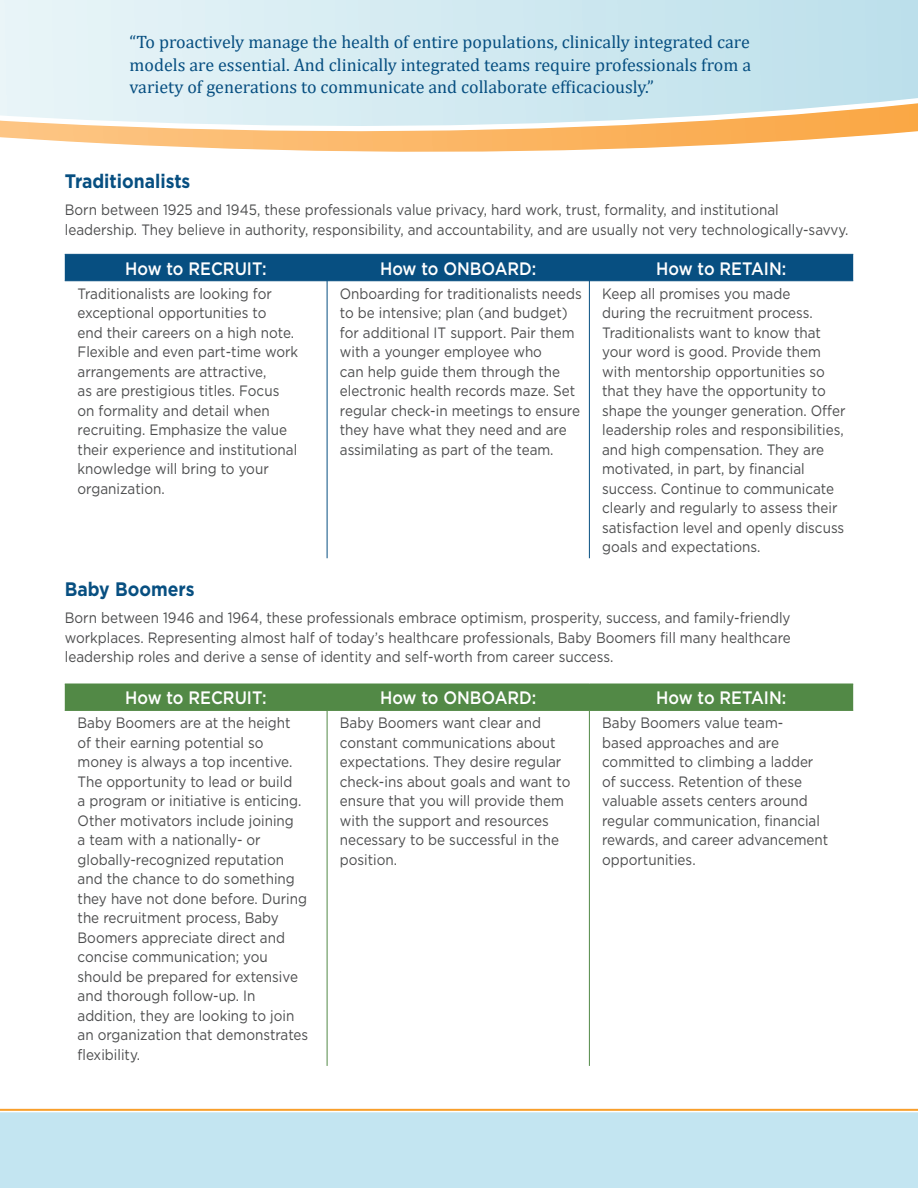
<style>
.page{position:relative;width:918px;height:1188px;background:#fff}
.page>*{position:absolute;margin:0;border:0;box-sizing:border-box;transform-origin:0 0}
.t1{font:700 19.5px "Gotham";color:#074f81;scale:.9 1}
.t2{font:18px/22.5px "Cambria";color:#074f81;text-align:justify}
.t3{font:500 18px "Gotham";color:#fff;scale:.9 1}
.t4{font:15px/19.5px "Gotham";color:#4b4c4d;scale:.9 1}
</style>
<div class="page">
<div style="left:0;top:1112px;width:918px;height:76px;background:#c3e5f1"></div>
<svg style="left:0;top:1108px;width:918px;height:3px;background:#fabe71"></svg>
<svg style="left:0;top:0;width:918px;height:152px;background:#dce4de"></svg>
<div style="left:65px;top:254px;width:788px;height:26px;background:#074f81"></div>
<hr style="left:65px;top:280px;width:262px;height:1px;background:#074f81">
<hr style="left:327px;top:280px;width:262px;height:1px;background:#074f81">
<hr style="left:327px;top:281px;width:1px;height:277px;background:#074f81">
<hr style="left:589px;top:280px;width:264px;height:1px;background:#074f81">
<hr style="left:589px;top:281px;width:1px;height:277px;background:#074f81">
<div style="left:65px;top:684px;width:788px;height:26px;background:#528946"></div>
<hr style="left:65px;top:710px;width:262px;height:1px;background:#528946">
<hr style="left:327px;top:710px;width:262px;height:1px;background:#528946">
<hr style="left:327px;top:711px;width:1px;height:355px;background:#528946">
<hr style="left:589px;top:710px;width:264px;height:1px;background:#528946">
<hr style="left:589px;top:711px;width:1px;height:355px;background:#528946">
<p class="t2" style="left:130px;top:31px;width:623px">“To proactively manage the health of entire populations, clinically integrated care models are essential. And clinically integrated teams require professionals from a variety of generations to communicate and collaborate efficaciously.”</p>
<h1 class="t1" style="left:65px;top:168px;width:141px">Traditionalists</h1>
<p class="t4" style="left:65px;top:200px;width:872px">Born between 1925 and 1945, these professionals value privacy, hard work, trust, formality, and institutional leadership. They believe in authority, responsibility, and accountability, and are usually not very technologically-savvy.</p>
<p class="t3" style="left:125px;top:257px;width:159px">How to RECRUIT:</p>
<p class="t3" style="left:380px;top:257px;width:175px">How to ONBOARD:</p>
<p class="t3" style="left:656px;top:257px;width:146px">How to RETAIN:</p>
<p class="t4" style="left:78px;top:283px;width:247px">Traditionalists are looking for exceptional opportunities to<br>end their careers on a high note.<br>Flexible and even part-time work arrangements are attractive,<br>as are prestigious titles. Focus on formality and detail when recruiting. Emphasize the value their experience and institutional knowledge will bring to your organization.</p>
<p class="t4" style="left:340px;top:283px;width:270px">Onboarding for traditionalists needs to be intensive; plan (and budget) for additional IT support. Pair them with a younger employee who<br>can help guide them through the electronic health records maze. Set regular check-in meetings to ensure they have what they need and are assimilating as part of the team.</p>
<p class="t4" style="left:602px;top:283px;width:272px">Keep all promises you made<br>during the recruitment process.<br>Traditionalists want to know that your word is good. Provide them with mentorship opportunities so that they have the opportunity to shape the younger generation. Offer leadership roles and responsibilities, and high compensation. They are motivated, in part, by financial success. Continue to communicate clearly and regularly to assess their satisfaction level and openly discuss goals and expectations.</p>
<h1 class="t1" style="left:65px;top:576px;width:146px">Baby Boomers</h1>
<p class="t4" style="left:65px;top:608px;width:808px;text-align:justify">Born between 1946 and 1964, these professionals embrace optimism, prosperity, success, and family-friendly workplaces. Representing almost half of today’s healthcare professionals, Baby Boomers fill many healthcare leadership roles and derive a sense of identity and self-worth from career success.</p>
<p class="t3" style="left:125px;top:686px;width:159px">How to RECRUIT:</p>
<p class="t3" style="left:380px;top:686px;width:175px">How to ONBOARD:</p>
<p class="t3" style="left:656px;top:686px;width:146px">How to RETAIN:</p>
<p class="t4" style="left:78px;top:713px;width:258px">Baby Boomers are at the height<br>of their earning potential so money is always a top incentive.<br>The opportunity to lead or build<br>a program or initiative is enticing.<br>Other motivators include joining<br>a team with a nationally- or globally-recognized reputation and the chance to do something they have not done before. During the recruitment process, Baby<br>Boomers appreciate direct and concise communication; you should be prepared for extensive and thorough follow-up. In addition, they are looking to join an organization that demonstrates flexibility.</p>
<p class="t4" style="left:340px;top:713px;width:258px">Baby Boomers want clear and constant communications about expectations. They desire regular check-ins about goals and want to ensure that you will provide them with the support and resources necessary to be successful in the position.</p>
<p class="t4" style="left:602px;top:713px;width:253px">Baby Boomers value team-<br>based approaches and are committed to climbing a ladder of success. Retention of these valuable assets centers around regular communication, financial rewards, and career advancement opportunities.</p>
</div>
